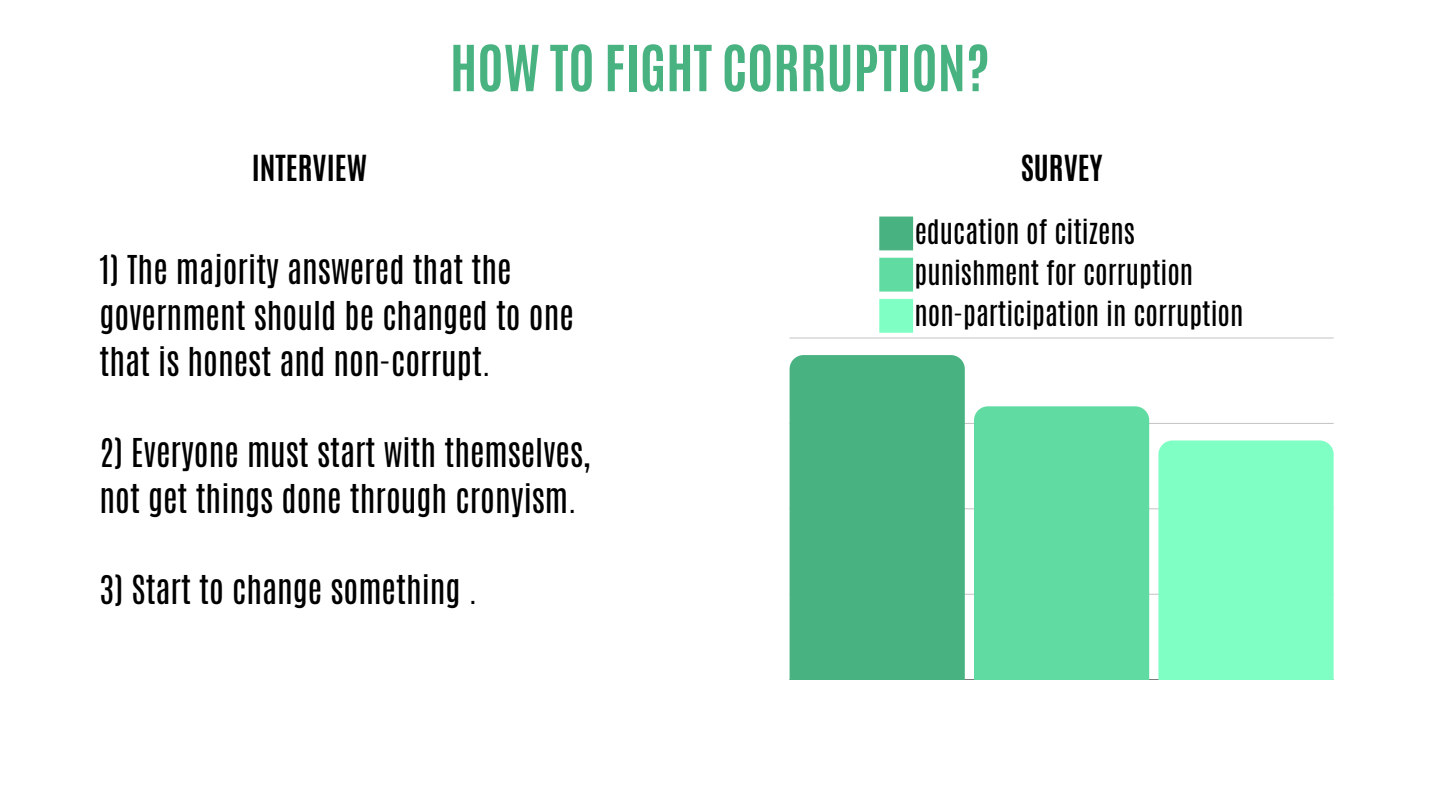
<style>
.page{position:relative;width:1440px;height:810px;background:#fff}
.page>*{position:absolute;margin:0;border:0;box-sizing:border-box;transform-origin:0 0}
.t1{font:700 54px "Antonio";color:#48b281}
.t2{font:33.2px/45.8px "Antonio";color:#000}
.t3{font:700 30px "Antonio";color:#000}
.t4{font:28.2px/41.2px "Antonio";color:#000}
</style>
<div class="page">
<svg style="left:879px;top:217px;width:34px;height:33px"></svg>
<svg style="left:879px;top:258px;width:34px;height:34px"></svg>
<svg style="left:879px;top:299px;width:34px;height:34px"></svg>
<hr style="left:790px;top:594px;width:544px;height:1px;background:#000">
<hr style="left:790px;top:509px;width:544px;height:1px;background:#000">
<hr style="left:790px;top:423px;width:544px;height:1px;background:#000">
<hr style="left:790px;top:338px;width:544px;height:1px;background:#000">
<hr style="left:790px;top:679px;width:544px;height:1px;background:#000">
<div style="left:790px;top:355px;width:175px;height:325px;background:#48b281"></div>
<div style="left:974px;top:406px;width:175px;height:274px;background:#60dca3"></div>
<div style="left:1158px;top:440px;width:176px;height:240px;background:#7fffc4"></div>
<h1 class="t1" style="left:450px;top:30px;width:541px">HOW TO FIGHT CORRUPTION?</h1>
<p class="t3" style="left:252px;top:147px;width:117px">INTERVIEW</p>
<p class="t3" style="left:1021px;top:147px;width:83px">SURVEY</p>
<h2 class="t2" style="left:100px;top:247px;width:476px">1) The majority answered that the government should be changed to one that is honest and non-corrupt.</h2>
<h2 class="t2" style="left:100px;top:430px;width:493px">2) Everyone must start with themselves, not get things done through cronyism.</h2>
<p class="t2" style="left:100px;top:567px;width:379px">3) Start to change something .</p>
<p class="t4" style="left:914px;top:212px;width:331px">education of citizens punishment for corruption non-participation in corruption</p>
</div>
